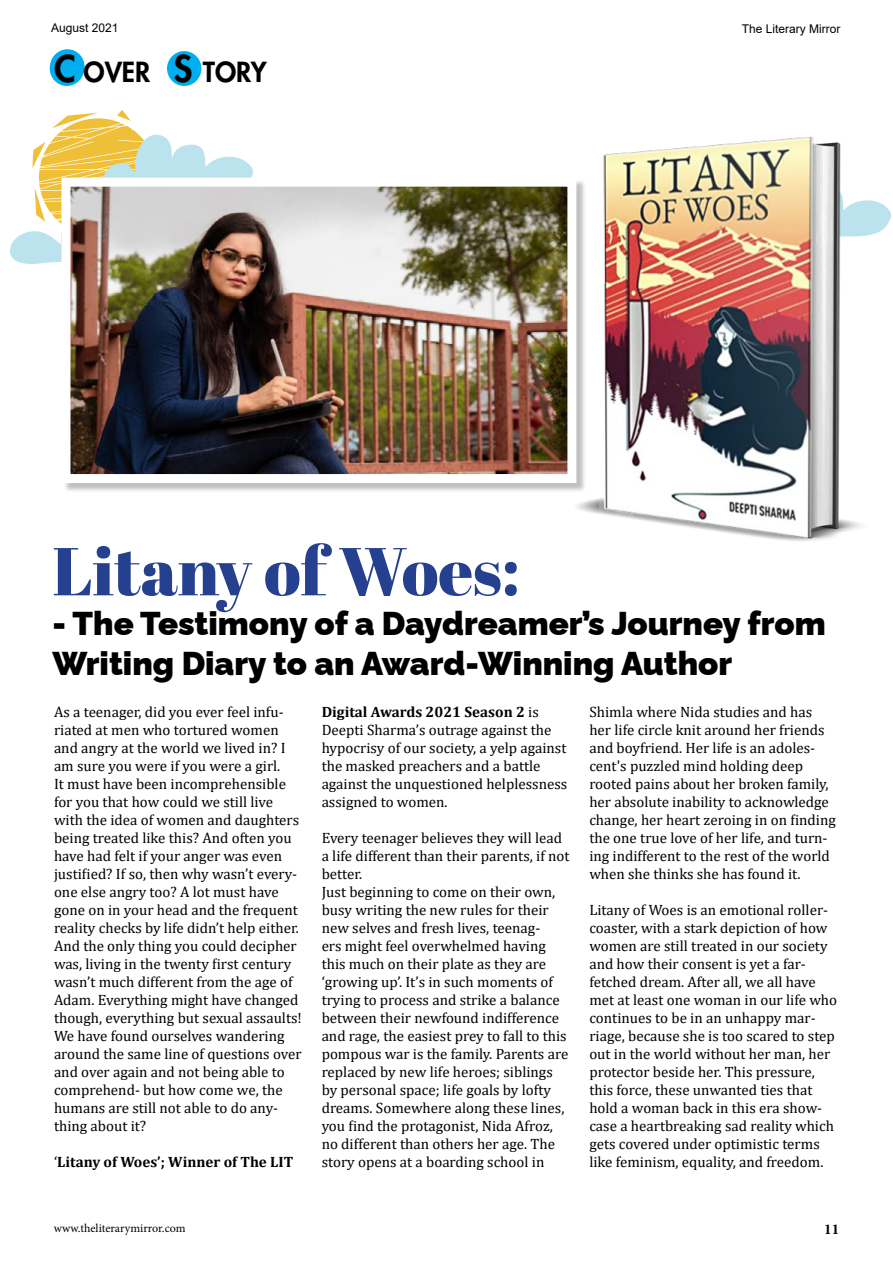
<style>
.page{position:relative;width:893px;height:1263px;background:#fff}
.page>*{position:absolute;margin:0;border:0;box-sizing:border-box;transform-origin:0 0}
.t1{font:67.5px "Abril Fatface";color:#25408f}
.t2{font:900 33px/39.6px "Raleway";color:#000}
.t3{font:800 27px "Futura LT";letter-spacing:-.005em;color:#000}
.t4{font:15px/18px "Cambria";color:#000}
.t5{font:700 15px "Cambria";color:#000}
.t6{font:700 15px "Minion Pro";color:#000}
.t7{font:12px "Arial";color:#000}
.t8{font:12px "Minion Pro";color:#000}
.s1{font-size:36px}
.s2{font-weight:400}
.s3{font-weight:700}
</style>
<div class="page">
<svg style="left:10px;top:110px;width:243px;height:154px"></svg>
<div style="left:64px;top:180px;width:522px;height:313px;background:#000;opacity:.25"></div>
<img style="left:72px;top:188px;width:370px;height:285px">
<div style="left:62px;top:178px;width:514px;height:305px;border:9px solid #fff"></div>
<img style="left:442px;top:136px;width:449px;height:405px">
<svg style="left:50px;top:49px;width:35px;height:35px"></svg>
<div style="left:167px;top:51px;width:35px;height:35px;background:#00aeef;border-radius:50%"></div>
<div style="left:50px;top:51px;width:34px;height:35px;background:#00aeef;border-radius:50%"></div>
<p class="t7" style="left:51px;top:20px;width:69px">August 2021</p>
<p class="t7" style="left:742px;top:20px;width:100px">The Literary Mirror</p>
<h3 class="t3" style="left:54px;top:54px;width:214px"><span class="s1">C</span> OVER <span class="s1">S</span> TORY</h3>
<h1 class="t1" style="left:52px;top:524px;width:469px">Litany of Woes:</h1>
<h2 class="t2" style="left:52px;top:600px;width:775px">- The Testimony of a Daydreamer’s Journey from<br>Writing Diary to an Award-Winning Author</h2>
<p class="t4" style="left:54px;top:703px;width:249px">As a teenager, did you ever feel infu&shy;riated at men who tortured women and angry at the world we lived in? I am sure you were if you were a girl.<br>It must have been incomprehensible for you that how could we still live with the idea of women and daughters being treated like this? And often you have had felt if your anger was even justified? If so, then why wasn’t every&shy;one else angry too? A lot must have gone on in your head and the frequent reality checks by life didn’t help either.<br>And the only thing you could decipher was, living in the twenty first century wasn’t much different from the age of Adam. Everything might have changed though, everything but sexual assaults!<br>We have found ourselves wandering around the same line of questions over and over again and not being able to comprehend- but how come we, the humans are still not able to do any&shy;thing about it?</p>
<p class="t5" style="left:54px;top:1152px;width:241px"><span class="s2">‘</span>Litany of Woes’; Winner of The LIT</p>
<p class="t4" style="left:322px;top:703px;width:247px"><span class="s3">Digital Awards 2021 Season 2</span> is Deepti Sharma’s outrage against the hypocrisy of our society, a yelp against the masked preachers and a battle against the unquestioned helplessness assigned to women.</p>
<p class="t4" style="left:322px;top:829px;width:249px">Every teenager believes they will lead a life different than their parents, if not better.<br>Just beginning to come on their own, busy writing the new rules for their new selves and fresh lives, teenag-<br>ers might feel overwhelmed having this much on their plate as they are ‘growing up’. It’s in such moments of trying to process and strike a balance between their newfound indifference and rage, the easiest prey to fall to this pompous war is the family. Parents are replaced by new life heroes; siblings by personal space; life goals by lofty dreams. Somewhere along these lines, you find the protagonist, Nida Afroz, no different than others her age. The story opens at a boarding school in</p>
<p class="t4" style="left:589px;top:703px;width:248px">Shimla where Nida studies and has her life circle knit around her friends and boyfriend. Her life is an adoles&shy;cent's puzzled mind holding deep rooted pains about her broken family, her absolute inability to acknowledge change, her heart zeroing in on finding the one true love of her life, and turn&shy;ing indifferent to the rest of the world when she thinks she has found it.</p>
<p class="t4" style="left:589px;top:901px;width:249px">Litany of Woes is an emotional roller&shy;coaster, with a stark depiction of how women are still treated in our society and how their consent is yet a far&shy;fetched dream. After all, we all have met at least one woman in our life who continues to be in an unhappy mar&shy;riage, because she is too scared to step out in the world without her man, her protector beside her. This pressure, this force, these unwanted ties that hold a woman back in this era show&shy;case a heartbreaking sad reality which gets covered under optimistic terms like feminism, equality, and freedom.</p>
<p class="t8" style="left:54px;top:1220px;width:133px">www.theliterarymirror.com</p>
<p class="t6" style="left:824px;top:1219px;width:16px">11</p>
</div>
